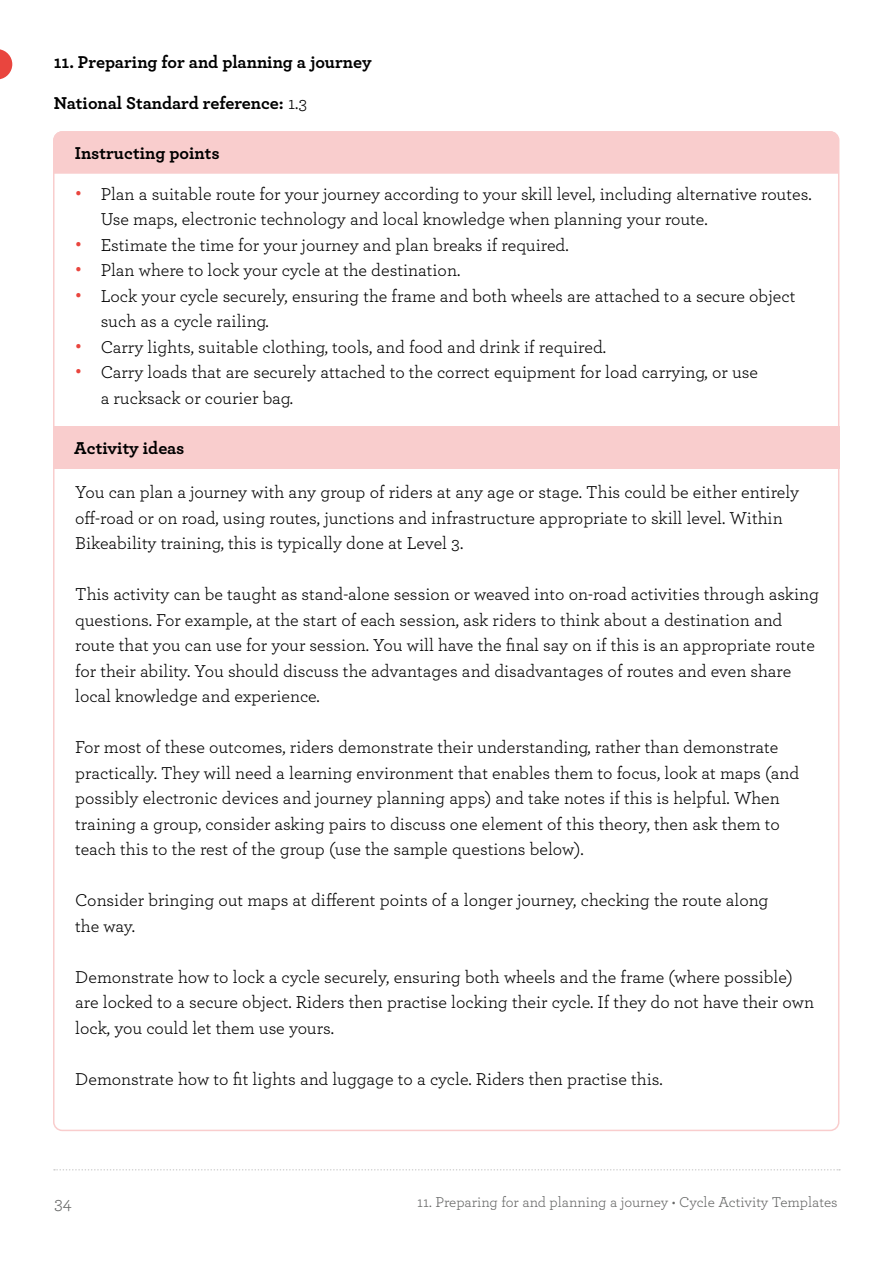
<style>
.page{position:relative;width:893px;height:1263px;background:#fff}
.page>*{position:absolute;margin:0;border:0;box-sizing:border-box;transform-origin:0 0}
.t1{font:18px/25.5px "Archer";color:#000}
.t2{font:700 18px "Archer";color:#000}
.t3{font:18px "Archer";color:#666766}
.t4{font:15px "Archer";color:#666766}
.s1{font-weight:400}
.s2{font-size:25.5px;color:#e9453e}
</style>
<div class="page">
<svg style="left:54px;top:1169px;width:786px;height:1px"></svg>
<div style="left:54px;top:131px;width:785px;height:43px;background:#f9cdcd"></div>
<svg style="left:0;top:49px;width:12px;height:31px"></svg>
<div style="left:53px;top:426px;width:787px;height:43px;background:#f9cdcd"></div>
<p class="t2" style="left:54px;top:48px;width:319px">11. Preparing for and planning a journey</p>
<p class="t2" style="left:54px;top:89px;width:255px">National Standard reference: <span class="s1">1.3</span></p>
<p class="t2" style="left:75px;top:139px;width:146px">Instructing points</p>
<p class="t1" style="left:101px;top:180px;width:713px;text-indent:-25px"><span class="s2">•</span> Plan a suitable route for your journey according to your skill level, including alternative routes.<br>Use maps, electronic technology and local knowledge when planning your route.</p>
<p class="t1" style="left:75px;top:231px;width:495px"><span class="s2">•</span> Estimate the time for your journey and plan breaks if required.</p>
<p class="t1" style="left:75px;top:257px;width:387px"><span class="s2">•</span> Plan where to lock your cycle at the destination.</p>
<p class="t1" style="left:101px;top:282px;width:696px;text-indent:-26px"><span class="s2">•</span> Lock your cycle securely, ensuring the frame and both wheels are attached to a secure object such as a cycle railing.</p>
<p class="t1" style="left:75px;top:333px;width:532px"><span class="s2">•</span> Carry lights, suitable clothing, tools, and food and drink if required.</p>
<p class="t1" style="left:101px;top:359px;width:659px;text-indent:-26px"><span class="s2">•</span> Carry loads that are securely attached to the correct equipment for load carrying, or use a rucksack or courier bag.</p>
<p class="t2" style="left:74px;top:434px;width:112px">Activity ideas</p>
<p class="t1" style="left:75px;top:479px;width:726px">You can plan a journey with any group of riders at any age or stage. This could be either entirely off-road or on road, using routes, junctions and infrastructure appropriate to skill level. Within<br>Bikeability training, this is typically done at Level 3.</p>
<p class="t1" style="left:75px;top:581px;width:745px">This activity can be taught as stand-alone session or weaved into on-road activities through asking questions. For example, at the start of each session, ask riders to think about a destination and route that you can use for your session. You will have the final say on if this is an appropriate route for their ability. You should discuss the advantages and disadvantages of routes and even share local knowledge and experience.</p>
<p class="t1" style="left:75px;top:734px;width:726px">For most of these outcomes, riders demonstrate their understanding, rather than demonstrate practically. They will need a learning environment that enables them to focus, look at maps (and possibly electronic devices and journey planning apps) and take notes if this is helpful. When training a group, consider asking pairs to discuss one element of this theory, then ask them to teach this to the rest of the group (use the sample questions below).</p>
<p class="t1" style="left:75px;top:887px;width:695px">Consider bringing out maps at different points of a longer journey, checking the route along the way.</p>
<p class="t1" style="left:75px;top:963px;width:740px">Demonstrate how to lock a cycle securely, ensuring both wheels and the frame (where possible) are locked to a secure object. Riders then practise locking their cycle. If they do not have their own lock, you could let them use yours.</p>
<p class="t1" style="left:75px;top:1065px;width:589px">Demonstrate how to fit lights and luggage to a cycle. Riders then practise this.</p>
<p class="t3" style="left:54px;top:1191px;width:19px">34</p>
<p class="t4" style="left:417px;top:1191px;width:422px">11. Preparing for and planning a journey • Cycle Activity Templates</p>
</div>
